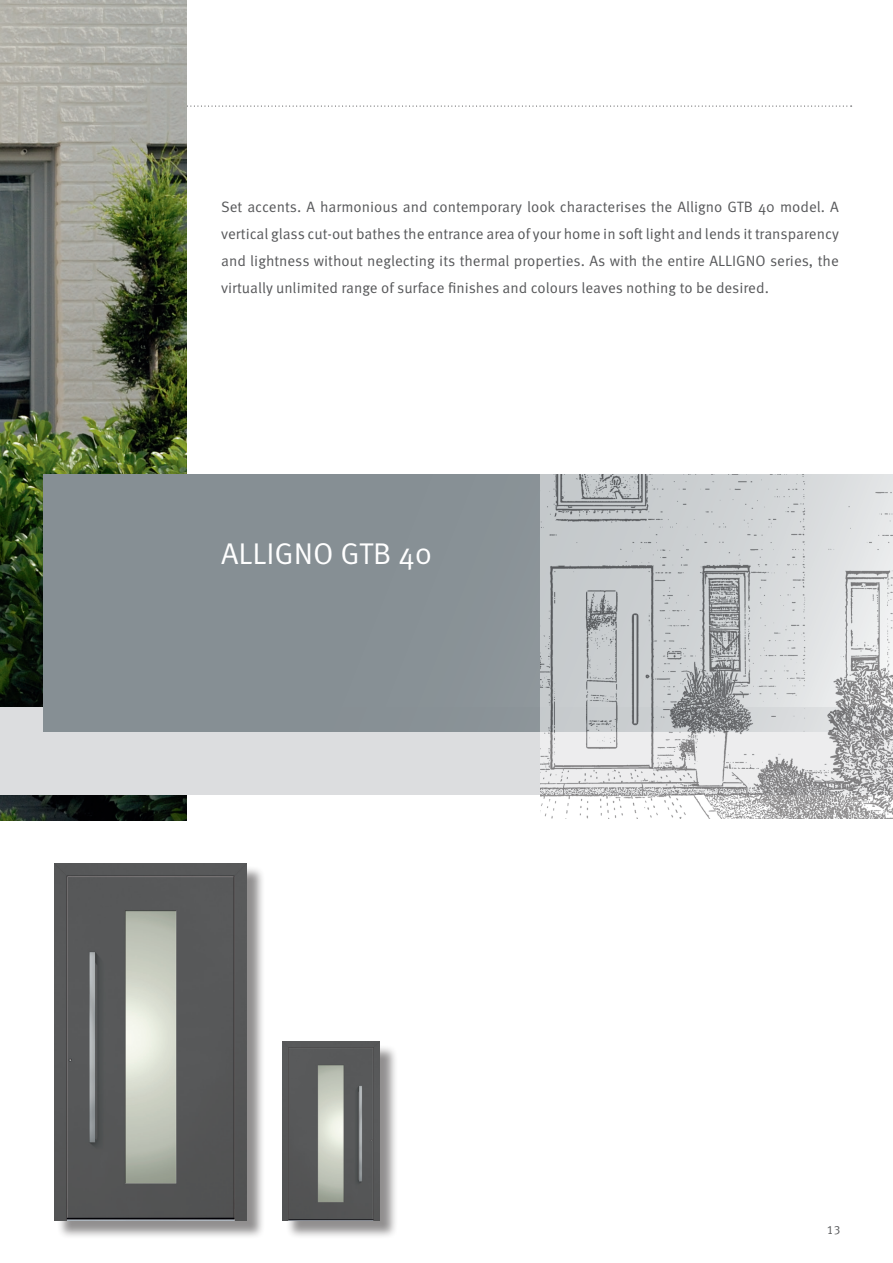
<style>
.page{position:relative;width:893px;height:1263px;background:#fff}
.page>*{position:absolute;margin:0;border:0;box-sizing:border-box;transform-origin:0 0}
.t1{font:30px "Gutmann Meta Norm";color:#fff}
.t2{font:15px/27px "Gutmann Meta Norm";letter-spacing:-.005em;color:#57585a;text-align:justify}
.t3{font:12px "Gutmann Meta Norm";color:#57585a}
</style>
<div class="page">
<svg style="left:187px;top:106px;width:665px;height:1px"></svg>
<img style="left:0;top:0;width:187px;height:820px">
<div style="left:0;top:707px;width:893px;height:88px;background:#dcdddf"></div>
<div style="left:43px;top:474px;width:850px;height:257px;background:#868f94"></div>
<img style="left:540px;top:474px;width:353px;height:345px">
<div style="left:57px;top:866px;width:208px;height:373px;background:#231f20;opacity:.5"></div>
<img style="left:54px;top:863px;width:193px;height:357px">
<div style="left:286px;top:1045px;width:112px;height:194px;background:#231f20;opacity:.5"></div>
<img style="left:283px;top:1042px;width:96px;height:178px">
<p class="t2" style="left:221px;top:192px;width:619px">Set accents. A harmonious and contemporary look characterises the Alligno GTB 40 model. A vertical glass cut-out bathes the entrance area of your home in soft light and lends it transparency and lightness without neglecting its thermal properties. As with the entire ALLIGNO series, the virtually unlimited range of surface finishes and colours leaves nothing to be desired.</p>
<h1 class="t1" style="left:221px;top:531px;width:212px">ALLIGNO GTB 40</h1>
<p class="t3" style="left:827px;top:1221px;width:15px">13</p>
</div>
